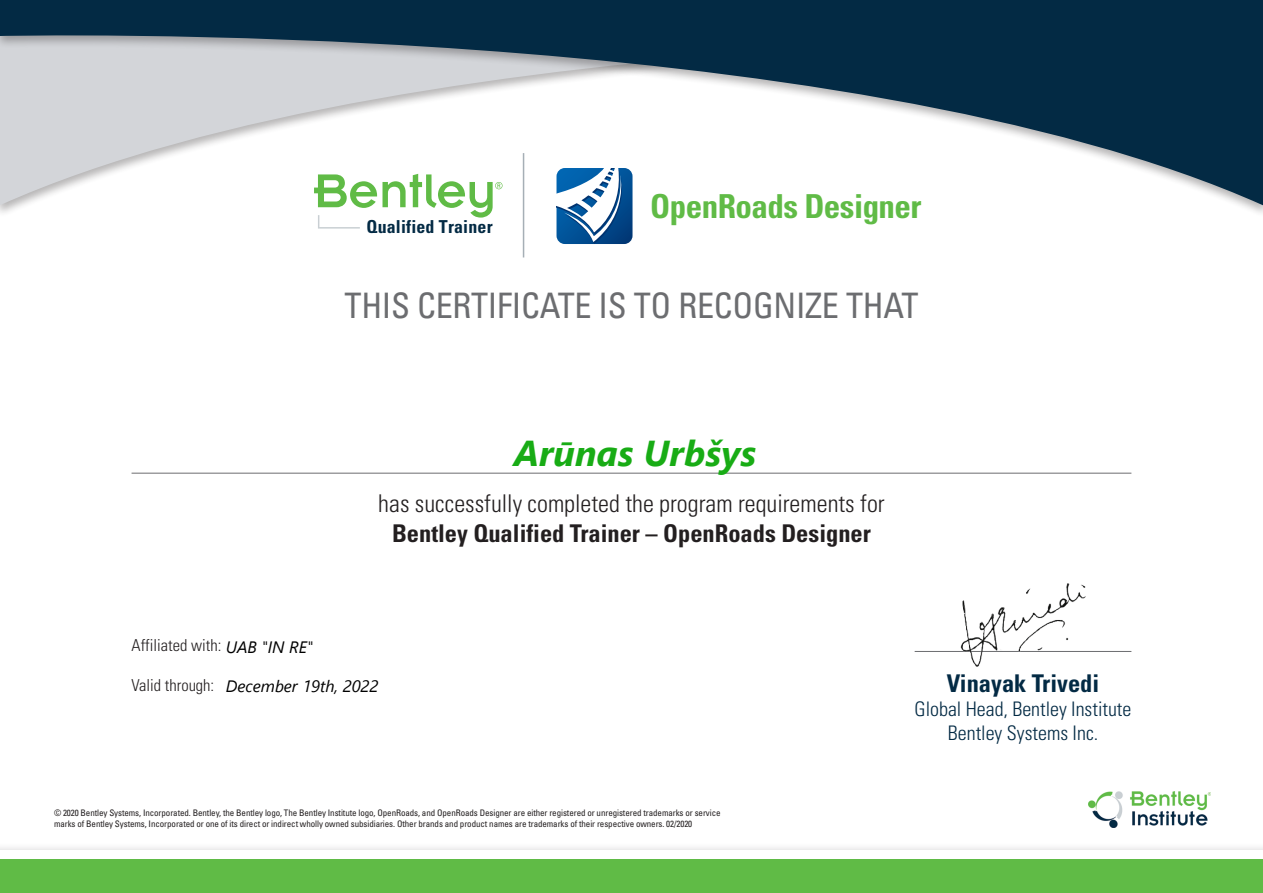
<style>
.page{position:relative;width:1263px;height:893px;background:#fff}
.page>*{position:absolute;margin:0;border:0;box-sizing:border-box;transform-origin:0 0}
.t1{font:italic 700 36px "Segoe UI";color:#18ac15}
.t2{font:condensed 35.1px "Univers";letter-spacing:-.01em;color:#6c6d70}
.t3{font:700 condensed 33px "Univers";letter-spacing:-.015em;color:#60bb46}
.t4{font:300 condensed 24.45px "Univers";color:#231f20}
.t5{font:700 condensed 24.45px "Univers";color:#231f20}
.t6{font:700 condensed 24.45px "Univers";color:#032a44}
.t7{font:300 condensed 20.1px/24px "Univers";color:#032a44;text-align:center}
.t8{font:700 condensed 17.85px "Univers";letter-spacing:.01em;color:#032a44}
.t9{font:300 condensed 16.5px "Univers";color:#231f20}
.t10{font:italic 16.5px "Segoe UI";color:#000}
.t11{font:condensed 9px/10.8px "Univers";letter-spacing:-.01em;color:#231f20}
</style>
<div class="page">
<div style="left:0;top:842px;width:1263px;height:51px;background:#f8f7f8"></div>
<div style="left:0;top:850px;width:1263px;height:43px;background:#fff"></div>
<div style="left:0;top:860px;width:1263px;height:33px;background:#60bb46"></div>
<svg style="left:0;top:0;width:1263px;height:205px"></svg>
<img style="left:1089px;top:791px;width:122px;height:37px">
<hr style="left:132px;top:473px;width:999px;height:1px;background:#6c6d70">
<hr style="left:915px;top:651px;width:216px;height:1px;background:#6c6d70">
<img style="left:961px;top:584px;width:124px;height:83px">
<svg style="left:556px;top:168px;width:76px;height:76px"></svg>
<svg style="left:314px;top:174px;width:188px;height:55px"></svg>
<hr style="left:523px;top:153px;width:1px;height:104px;background:#a6afb6">
<h3 class="t8" style="left:367px;top:216px;width:128px">Qualified Trainer</h3>
<h3 class="t3" style="left:650px;top:186px;width:273px">OpenRoads Designer</h3>
<h2 class="t2" style="left:345px;top:284px;width:575px">THIS CERTIFICATE IS TO RECOGNIZE THAT</h2>
<h1 class="t1" style="left:514px;top:420px;width:244px">Arūnas Urbšys</h1>
<h3 class="t4" style="left:378px;top:489px;width:508px">has successfully completed the program requirements for</h3>
<h3 class="t5" style="left:392px;top:518px;width:480px">Bentley Qualified Trainer – OpenRoads Designer</h3>
<h3 class="t9" style="left:132px;top:635px;width:91px">Affiliated with:</h3>
<h3 class="t10" style="left:226px;top:632px;width:89px">UAB "IN RE"</h3>
<h3 class="t10" style="left:226px;top:671px;width:154px">December 19th, 2022</h3>
<h3 class="t9" style="left:132px;top:675px;width:84px">Valid through:</h3>
<p class="t11" style="left:54px;top:807px;width:668px">© 2020 Bentley Systems, Incorporated. Bentley, the Bentley logo, The Bentley Institute logo, OpenRoads, and OpenRoads Designer are either registered or unregistered trademarks or service marks of Bentley Systems, Incorporated or one of its direct or indirect wholly owned subsidiaries. Other brands and product names are trademarks of their respective owners. 02/2020</p>
<h3 class="t6" style="left:947px;top:668px;width:154px">Vinayak Trivedi</h3>
<h3 class="t7" style="left:915px;top:697px;width:218px">Global Head, Bentley Institute<br>Bentley Systems Inc.</h3>
</div>
